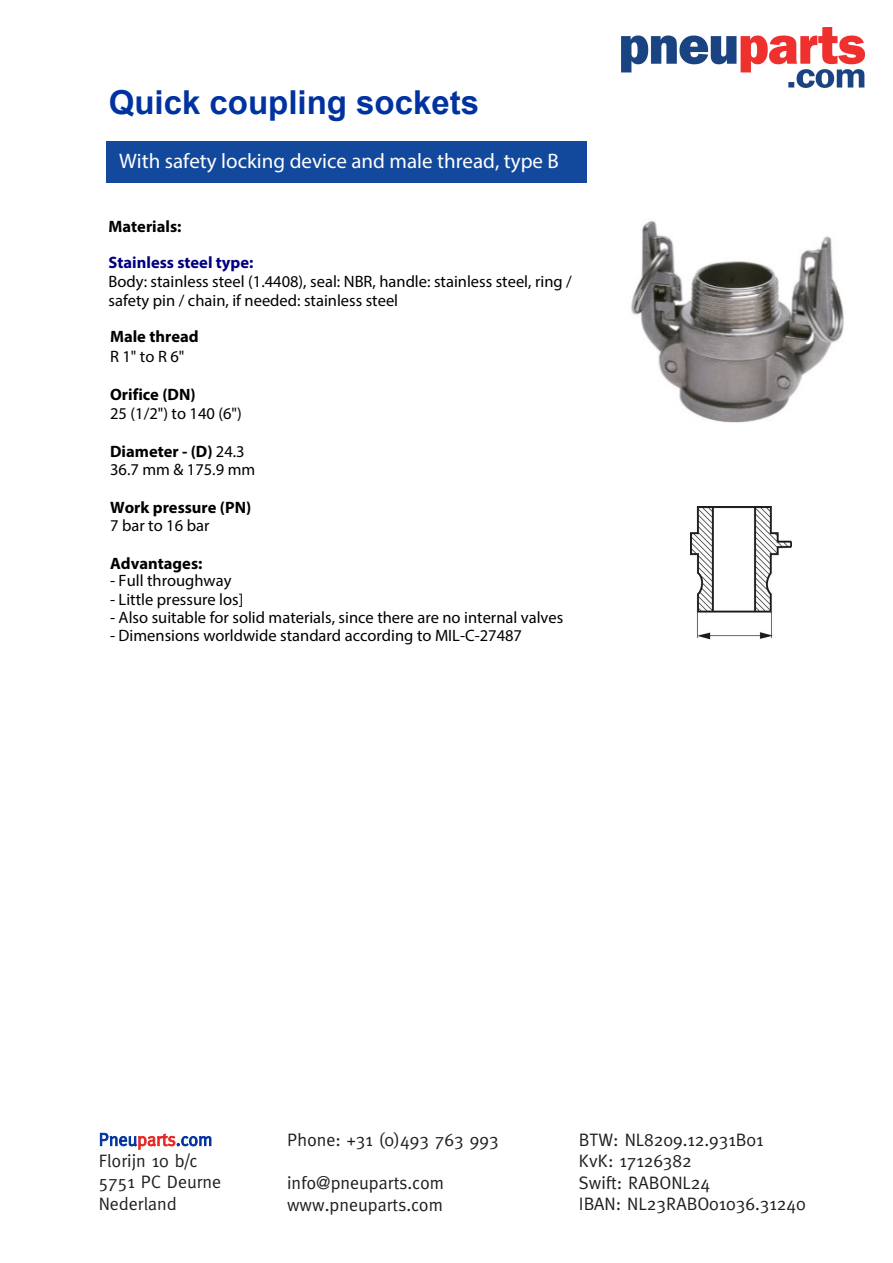
<style>
.page{position:relative;width:893px;height:1263px;background:#fff}
.page>*{position:absolute;margin:0;border:0;box-sizing:border-box;transform-origin:0 0}
.t1{font:700 33px "Arial";color:#0033a0}
.t2{font:21px "Myriad Pro";color:#fff}
.t3{font:18px/21.6px "Meta";color:#221e1f}
.t4{font:18px/21.3px "Meta";color:#231f20}
.t5{font:16.5px/19px "Myriad Pro";color:#000}
.t6{font:700 16.5px "Myriad Pro";color:#000}
.t7{font:700 16.5px "Myriad Pro";color:#000080}
.s1{font-weight:700}
.s2{color:#0033a0}
.s3{color:#e52823}
</style>
<div class="page">
<div style="left:106px;top:142px;width:481px;height:41px;background:#13499c"></div>
<img style="left:622px;top:28px;width:242px;height:59px">
<img style="left:690px;top:506px;width:101px;height:134px">
<img style="left:631px;top:221px;width:213px;height:202px">
<h1 class="t1" style="left:109px;top:79px;width:372px">Quick coupling sockets</h1>
<p class="t2" style="left:119px;top:148px;width:441px">With safety locking device and male thread, type B</p>
<p class="t6" style="left:109px;top:215px;width:74px">Materials:</p>
<p class="t7" style="left:109px;top:252px;width:146px">Stainless steel type:</p>
<p class="t5" style="left:109px;top:272px;width:465px">Body: stainless steel (1.4408), seal: NBR, handle: stainless steel, ring / safety pin / chain, if needed: stainless steel</p>
<p class="t6" style="left:110px;top:326px;width:90px">Male thread</p>
<p class="t5" style="left:110px;top:347px;width:76px">R 1" to R 6"</p>
<p class="t6" style="left:110px;top:384px;width:87px">Orifice (DN)</p>
<p class="t5" style="left:110px;top:404px;width:133px">25 (1/2") to 140 (6")</p>
<p class="t5" style="left:110px;top:442px;width:147px;line-height:18px"><span class="s1">Diameter - (D)</span> 24.3<br>36.7 mm &amp; 175.9 mm</p>
<p class="t6" style="left:110px;top:497px;width:143px">Work pressure (PN)</p>
<p class="t5" style="left:110px;top:516px;width:101px">7 bar to 16 bar</p>
<p class="t6" style="left:110px;top:552px;width:94px">Advantages:</p>
<p class="t5" style="left:110px;top:571px;width:123px">- Full throughway</p>
<p class="t5" style="left:110px;top:589px;width:135px">- Little pressure los]</p>
<p class="t5" style="left:110px;top:607px;width:455px">- Also suitable for solid materials, since there are no internal valves</p>
<p class="t5" style="left:110px;top:626px;width:413px">- Dimensions worldwide standard according to MIL-C-27487</p>
<p class="t4" style="left:99px;top:1128px;width:124px"><span class="s2">Pneu</span><span class="s3">parts</span><span class="s2">.com<br></span>Florijn 10 b/c<br>5751 PC Deurne<br>Nederland</p>
<p class="t3" style="left:287px;top:1129px;width:213px">Phone: +31 (0)493 763 993</p>
<p class="t3" style="left:287px;top:1172px;width:158px">info@pneuparts.com www.pneuparts.com</p>
<p class="t3" style="left:579px;top:1128px;width:228px">BTW: NL8209.12.931B01<br>KvK: 17126382<br>Swift: RABONL24<br>IBAN: NL23RABO01036.31240</p>
</div>
